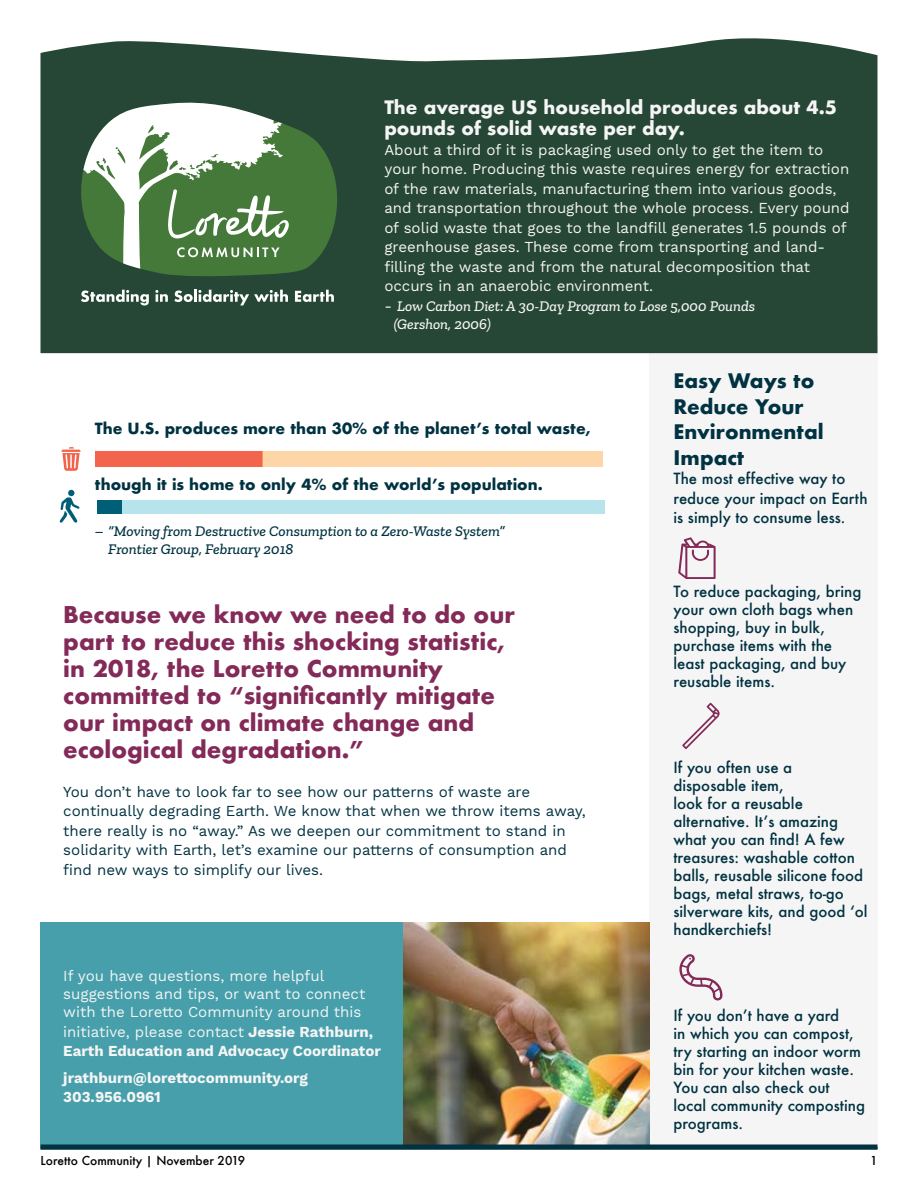
<style>
.page{position:relative;width:918px;height:1188px;background:#fff}
.page>*{position:absolute;margin:0;border:0;box-sizing:border-box;transform-origin:0 0}
.t1{font:700 22.5px/27px "Futura";color:#832a58}
.t2{font:700 19.5px/25.5px "Futura";color:#003241}
.t3{font:700 18px/21.6px "Futura";color:#f5f5f5}
.t4{font:500 15px/18px "Futura";color:#003241}
.t5{font:15px/19.5px "Work Sans";color:#f5f5f5}
.t6{font:15px/19.5px "Work Sans";color:#003241}
.t7{font:700 15px/19.5px "Work Sans";color:#f5f5f5}
.t8{font:700 15px "Futura";color:#003241}
.t9{font:italic 500 15px/18px "Zilla Slab";color:#003241}
.t10{font:italic 500 15px/18px "Zilla Slab";color:#f5f5f5}
.t11{font:500 12px "Futura";color:#000}
.s1{font-family:"Work Sans";font-weight:400;font-style:normal}
.s2{font-weight:400}
</style>
<div class="page">
<div style="left:40px;top:1145px;width:838px;height:5px;background:#3f646f"></div>
<div style="left:649px;top:338px;width:229px;height:810px;background:#f5f5f5"></div>
<img style="left:403px;top:922px;width:246px;height:222px">
<div style="left:40px;top:922px;width:363px;height:223px;background:#479fab"></div>
<div style="left:97px;top:500px;width:25px;height:14px;background:#005e77"></div>
<div style="left:122px;top:500px;width:483px;height:14px;background:#b7e3ed"></div>
<svg style="left:59px;top:490px;width:21px;height:33px"></svg>
<div style="left:95px;top:451px;width:168px;height:15px;background:#f2644c"></div>
<div style="left:263px;top:451px;width:340px;height:15px;background:#fdd5a6"></div>
<svg style="left:62px;top:447px;width:19px;height:24px"></svg>
<div style="left:40px;top:38px;width:838px;height:315px;background:#274736"></div>
<svg style="left:682px;top:703px;width:38px;height:46px"></svg>
<svg style="left:679px;top:954px;width:43px;height:46px"></svg>
<svg style="left:678px;top:537px;width:38px;height:42px"></svg>
<div style="left:40px;top:1144px;width:838px;height:5px;background:#003241"></div>
<svg style="left:77px;top:100px;width:271px;height:178px;background:#355e37"></svg>
<svg style="left:81px;top:290px;width:68px;height:16px"></svg>
<svg style="left:155px;top:290px;width:13px;height:12px"></svg>
<svg style="left:174px;top:290px;width:114px;height:15px"></svg>
<svg style="left:295px;top:290px;width:39px;height:12px"></svg>
<svg style="left:83px;top:100px;width:206px;height:169px"></svg>
<p class="t3" style="left:384px;top:96px;width:454px">The average US household produces about 4.5 pounds of solid waste per day.</p>
<p class="t5" style="left:384px;top:141px;width:467px">About a third of it is packaging used only to get the item to your home. Producing this waste requires energy for extraction of the raw materials, manufacturing them into various goods, and transportation throughout the whole process. Every pound of solid waste that goes to the landfill generates 1.5 pounds of greenhouse gases. These come from transporting and land&shy;filling the waste and from the natural decomposition that occurs in an anaerobic environment.</p>
<p class="t10" style="left:394px;top:297px;width:363px;text-indent:-9px"><span class="s1">-</span> Low Carbon Diet: A 30-Day Program to Lose 5,000 Pounds (Gershon, 2006)</p>
<p class="t8" style="left:95px;top:418px;width:498px">The U.S. produces more than 30% of the planet’s total waste,</p>
<p class="t8" style="left:95px;top:474px;width:450px">though it is home to only 4% of the world’s population.</p>
<p class="t9" style="left:108px;top:522px;width:398px;text-indent:-14px">– “Moving from Destructive Consumption to a Zero-Waste System”<br>Frontier Group, February 2018</p>
<h1 class="t1" style="left:63px;top:601px;width:453px">Because we know we need to do our part to reduce this shocking statistic, in 2018, the Loretto Community committed to “significantly mitigate our impact on climate change and ecological degradation.”</h1>
<p class="t6" style="left:63px;top:783px;width:524px">You don’t have to look far to see how our patterns of waste are continually degrading Earth. We know that when we throw items away, there really is no “away.” As we deepen our commitment to stand in solidarity with Earth, let’s examine our patterns of consumption and find new ways to simplify our lives.</p>
<p class="t5" style="left:63px;top:968px;width:304px;line-height:18px">If you have questions, more helpful suggestions and tips, or want to connect with the Loretto Community around this</p>
<p class="t7" style="left:63px;top:1023px;width:319px"><span class="s2">initiative, please contact</span> Jessie Rathburn,<br>Earth Education and Advocacy Coordinator</p>
<p class="t7" style="left:63px;top:1069px;width:246px">jrathburn@lorettocommunity.org<br>303.956.0961</p>
<h2 class="t2" style="left:674px;top:368px;width:152px">Easy Ways to<br>Reduce Your<br>Environmental<br>Impact</h2>
<p class="t4" style="left:674px;top:469px;width:196px;line-height:19.5px">The most effective way to reduce your impact on Earth is simply to consume less.</p>
<p class="t4" style="left:674px;top:583px;width:189px">To reduce packaging, bring your own cloth bags when shopping, buy in bulk, purchase items with the least packaging, and buy reusable items.</p>
<p class="t4" style="left:674px;top:758px;width:196px">If you often use a disposable item,<br>look for a reusable alternative. It’s amazing what you can find! A few treasures: washable cotton balls, reusable silicone food bags, metal straws, to-go silverware kits, and good ‘ol handkerchiefs!</p>
<p class="t4" style="left:674px;top:1006px;width:193px">If you don’t have a yard<br>in which you can compost, try starting an indoor worm bin for your kitchen waste.<br>You can also check out local community composting programs.</p>
<p class="t11" style="left:40px;top:1153px;width:206px">Loretto Community | November 2019</p>
<p class="t11" style="left:870px;top:1153px;width:9px">1</p>
</div>
